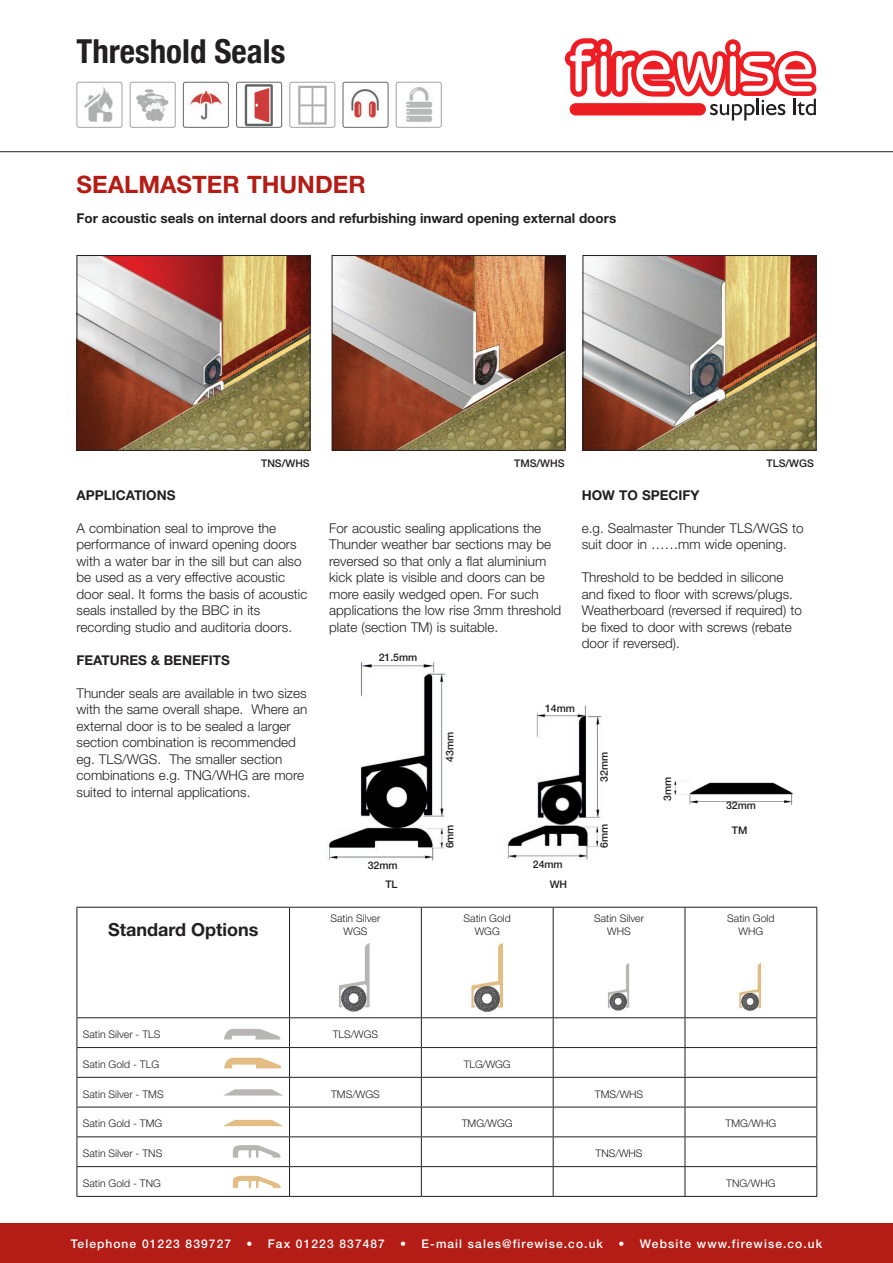
<style>
.page{position:relative;width:893px;height:1263px;background:#fff}
.page>*{position:absolute;margin:0;border:0;box-sizing:border-box;transform-origin:0 0}
.t1{font:700 condensed 33px "Helvetica Neue";color:#231f20}
.t2{font:700 24px "Helvetica Neue";color:#b41d15}
.t3{font:700 18px "Helvetica Neue";color:#231f20}
.t4{font:300 13.5px/16.5px "Helvetica Neue";color:#231f20}
.t5{font:700 13.5px "Helvetica Neue";color:#231f20}
.t6{font:500 12px "Helvetica Neue";letter-spacing:.09em;color:#fff}
.t7{font:300 10.5px/13.5px "Helvetica Neue";color:#231f20;text-align:center}
.t8{font:500 10.5px/19.5px "Helvetica Neue";color:#231f20;text-align:right}
</style>
<div class="page">
<div style="left:0;top:1223px;width:893px;height:40px;background:#b41d15"></div>
<svg style="left:564px;top:38px;width:252px;height:82px"></svg>
<div style="left:570px;top:103px;width:136px;height:12px;background:#ee1d23;border-radius:6px"></div>
<hr style="left:0;top:151px;width:893px;height:1px;background:#231f20">
<img style="left:328px;top:661px;width:118px;height:200px">
<img style="left:585px;top:257px;width:229px;height:192px">
<div style="left:583px;top:255px;width:233px;height:196px;border:1px solid #231f20"></div>
<img style="left:334px;top:257px;width:230px;height:192px">
<div style="left:332px;top:255px;width:234px;height:196px;border:1px solid #231f20"></div>
<img style="left:79px;top:257px;width:229px;height:192px">
<div style="left:77px;top:255px;width:233px;height:196px;border:1px solid #231f20"></div>
<hr style="left:77px;top:907px;width:213px;height:1px;background:#231f20">
<hr style="left:77px;top:907px;width:1px;height:110px;background:#231f20">
<hr style="left:290px;top:907px;width:131px;height:1px;background:#231f20">
<hr style="left:289px;top:907px;width:1px;height:110px;background:#231f20">
<hr style="left:421px;top:907px;width:132px;height:1px;background:#231f20">
<hr style="left:421px;top:907px;width:1px;height:110px;background:#231f20">
<hr style="left:553px;top:907px;width:132px;height:1px;background:#231f20">
<hr style="left:553px;top:907px;width:1px;height:110px;background:#231f20">
<hr style="left:685px;top:907px;width:132px;height:1px;background:#231f20">
<hr style="left:685px;top:907px;width:1px;height:110px;background:#231f20">
<hr style="left:816px;top:907px;width:1px;height:110px;background:#231f20">
<hr style="left:77px;top:1017px;width:213px;height:1px;background:#231f20">
<hr style="left:290px;top:1017px;width:131px;height:1px;background:#231f20">
<hr style="left:421px;top:1017px;width:132px;height:1px;background:#231f20">
<hr style="left:553px;top:1017px;width:132px;height:1px;background:#231f20">
<hr style="left:685px;top:1017px;width:132px;height:1px;background:#231f20">
<hr style="left:77px;top:1047px;width:213px;height:1px;background:#231f20">
<hr style="left:290px;top:1047px;width:131px;height:1px;background:#231f20">
<hr style="left:421px;top:1047px;width:132px;height:1px;background:#231f20">
<hr style="left:553px;top:1047px;width:132px;height:1px;background:#231f20">
<hr style="left:685px;top:1047px;width:132px;height:1px;background:#231f20">
<hr style="left:77px;top:1077px;width:213px;height:1px;background:#231f20">
<hr style="left:290px;top:1077px;width:131px;height:1px;background:#231f20">
<hr style="left:421px;top:1077px;width:132px;height:1px;background:#231f20">
<hr style="left:553px;top:1077px;width:132px;height:1px;background:#231f20">
<hr style="left:685px;top:1077px;width:132px;height:1px;background:#231f20">
<hr style="left:77px;top:1107px;width:213px;height:1px;background:#231f20">
<hr style="left:290px;top:1107px;width:131px;height:1px;background:#231f20">
<hr style="left:421px;top:1107px;width:132px;height:1px;background:#231f20">
<hr style="left:553px;top:1107px;width:132px;height:1px;background:#231f20">
<hr style="left:685px;top:1107px;width:132px;height:1px;background:#231f20">
<hr style="left:77px;top:1136px;width:213px;height:1px;background:#231f20">
<hr style="left:290px;top:1136px;width:131px;height:1px;background:#231f20">
<hr style="left:421px;top:1136px;width:132px;height:1px;background:#231f20">
<hr style="left:553px;top:1136px;width:132px;height:1px;background:#231f20">
<hr style="left:685px;top:1136px;width:132px;height:1px;background:#231f20">
<hr style="left:77px;top:1166px;width:213px;height:1px;background:#231f20">
<svg style="left:77px;top:1018px;width:1px;height:178px"></svg>
<hr style="left:290px;top:1166px;width:131px;height:1px;background:#231f20">
<svg style="left:289px;top:1018px;width:1px;height:178px"></svg>
<hr style="left:421px;top:1166px;width:132px;height:1px;background:#231f20">
<svg style="left:421px;top:1018px;width:1px;height:178px"></svg>
<hr style="left:553px;top:1166px;width:132px;height:1px;background:#231f20">
<svg style="left:553px;top:1018px;width:1px;height:178px"></svg>
<hr style="left:685px;top:1166px;width:132px;height:1px;background:#231f20">
<svg style="left:685px;top:1018px;width:1px;height:178px"></svg>
<svg style="left:816px;top:1018px;width:1px;height:178px"></svg>
<hr style="left:77px;top:1196px;width:213px;height:1px;background:#231f20">
<hr style="left:290px;top:1196px;width:131px;height:1px;background:#231f20">
<hr style="left:421px;top:1196px;width:132px;height:1px;background:#231f20">
<hr style="left:553px;top:1196px;width:132px;height:1px;background:#231f20">
<hr style="left:685px;top:1196px;width:132px;height:1px;background:#231f20">
<img style="left:471px;top:943px;width:33px;height:69px">
<img style="left:339px;top:943px;width:31px;height:69px">
<img style="left:224px;top:1029px;width:57px;height:11px">
<img style="left:608px;top:963px;width:22px;height:48px">
<img style="left:739px;top:963px;width:23px;height:48px">
<img style="left:224px;top:1057px;width:58px;height:12px">
<img style="left:223px;top:1089px;width:60px;height:7px">
<img style="left:223px;top:1119px;width:60px;height:8px">
<img style="left:233px;top:1145px;width:48px;height:13px">
<img style="left:232px;top:1175px;width:49px;height:14px">
<img style="left:673px;top:781px;width:120px;height:24px">
<img style="left:506px;top:705px;width:96px;height:155px">
<img style="left:84px;top:87px;width:29px;height:35px">
<div style="left:77px;top:82px;width:45px;height:46px;border:1px solid #a4a3a3;border-radius:2px"></div>
<img style="left:136px;top:89px;width:33px;height:33px">
<div style="left:130px;top:82px;width:46px;height:46px;border:1px solid #a4a3a3;border-radius:2px"></div>
<img style="left:189px;top:90px;width:33px;height:30px">
<div style="left:183px;top:82px;width:46px;height:46px;border:1px solid #656666;border-radius:2px"></div>
<img style="left:244px;top:84px;width:29px;height:42px">
<div style="left:236px;top:82px;width:46px;height:46px;border:1px solid #656666;border-radius:2px"></div>
<img style="left:298px;top:85px;width:29px;height:40px">
<div style="left:289px;top:82px;width:46px;height:46px;border:1px solid #a4a3a3;border-radius:2px"></div>
<img style="left:351px;top:89px;width:28px;height:29px">
<div style="left:343px;top:82px;width:45px;height:46px;border:1px solid #656666;border-radius:2px"></div>
<img style="left:406px;top:87px;width:27px;height:35px">
<div style="left:396px;top:82px;width:46px;height:46px;border:1px solid #a4a3a3;border-radius:2px"></div>
<h1 class="t1" style="left:77px;top:31px;width:210px">Threshold Seals</h1>
<h2 class="t2" style="left:77px;top:170px;width:291px">SEALMASTER THUNDER</h2>
<p class="t5" style="left:77px;top:210px;width:541px">For acoustic seals on internal doors and refurbishing inward opening external doors</p>
<p class="t8" style="left:261px;top:454px;width:50px">TNS/WHS</p>
<p class="t8" style="left:514px;top:454px;width:52px">TMS/WHS</p>
<p class="t8" style="left:766px;top:454px;width:49px">TLS/WGS</p>
<p class="t5" style="left:77px;top:486px;width:100px">APPLICATIONS</p>
<p class="t4" style="left:77px;top:519px;width:232px">A combination seal to improve the performance of inward opening doors with a water bar in the sill but can also be used as a very effective acoustic door seal. It forms the basis of acoustic seals installed by the BBC in its recording studio and auditoria doors.</p>
<p class="t5" style="left:77px;top:651px;width:155px">FEATURES &amp; BENEFITS</p>
<p class="t4" style="left:77px;top:684px;width:232px">Thunder seals are available in two sizes with the same overall shape. Where an external door is to be sealed a larger section combination is recommended eg. TLS/WGS. The smaller section combinations e.g. TNG/WHG are more suited to internal applications.</p>
<p class="t4" style="left:329px;top:519px;width:234px">For acoustic sealing applications the Thunder weather bar sections may be reversed so that only a flat aluminium kick plate is visible and doors can be more easily wedged open. For such applications the low rise 3mm threshold plate (section TM) is suitable.</p>
<p class="t8" style="left:379px;top:648px;width:40px">21.5mm</p>
<p class="t5" style="left:582px;top:486px;width:119px">HOW TO SPECIFY</p>
<p class="t4" style="left:582px;top:519px;width:223px">e.g. Sealmaster Thunder TLS/WGS to suit door in ……mm wide opening.</p>
<p class="t4" style="left:582px;top:569px;width:222px">Threshold to be bedded in silicone and fixed to floor with screws/plugs.<br>Weatherboard (reversed if required) to be fixed to door with screws (rebate door if reversed).</p>
<p class="t8" style="left:368px;top:855px;width:31px">32mm<br>TL</p>
<p class="t8" style="left:440px;top:761px;width:31px;rotate:-90deg">43mm</p>
<p class="t8" style="left:440px;top:848px;width:26px;rotate:-90deg">6mm</p>
<p class="t8" style="left:545px;top:698px;width:31px">14mm</p>
<p class="t8" style="left:550px;top:854px;width:19px;line-height:20.5px;text-align:left;text-indent:-17px">24mm<br>WH</p>
<p class="t8" style="left:594px;top:781px;width:31px;rotate:-90deg">32mm</p>
<p class="t8" style="left:594px;top:848px;width:26px;rotate:-90deg">6mm</p>
<p class="t8" style="left:658px;top:801px;width:26px;rotate:-90deg">3mm</p>
<p class="t8" style="left:726px;top:796px;width:31px">32mm</p>
<p class="t8" style="left:732px;top:820px;width:17px">TM</p>
<h3 class="t3" style="left:108px;top:919px;width:152px">Standard Options</h3>
<p class="t7" style="left:331px;top:911px;width:51px">Satin Silver<br>WGS</p>
<p class="t7" style="left:464px;top:911px;width:49px">Satin Gold<br>WGG</p>
<p class="t7" style="left:594px;top:911px;width:51px">Satin Silver<br>WHS</p>
<p class="t7" style="left:727px;top:911px;width:49px">Satin Gold<br>WHG</p>
<p class="t7" style="left:83px;top:1027px;width:79px">Satin Silver - TLS</p>
<p class="t7" style="left:333px;top:1027px;width:47px">TLS/WGS</p>
<p class="t7" style="left:83px;top:1057px;width:78px">Satin Gold - TLG</p>
<p class="t7" style="left:464px;top:1057px;width:48px">TLG/WGG</p>
<p class="t7" style="left:83px;top:1087px;width:82px">Satin Silver - TMS</p>
<p class="t7" style="left:331px;top:1087px;width:50px">TMS/WGS</p>
<p class="t7" style="left:595px;top:1087px;width:50px">TMS/WHS</p>
<p class="t7" style="left:83px;top:1117px;width:81px">Satin Gold - TMG</p>
<p class="t7" style="left:462px;top:1117px;width:52px">TMG/WGG</p>
<p class="t7" style="left:726px;top:1117px;width:52px">TMG/WHG</p>
<p class="t7" style="left:83px;top:1146px;width:81px">Satin Silver - TNS</p>
<p class="t7" style="left:596px;top:1146px;width:48px">TNS/WHS</p>
<p class="t7" style="left:83px;top:1176px;width:79px">Satin Gold - TNG</p>
<p class="t7" style="left:726px;top:1176px;width:51px">TNG/WHG</p>
<p class="t6" style="left:71px;top:1236px;width:162px">Telephone 01223 839727</p>
<p class="t6" style="left:246px;top:1236px;width:140px">• Fax 01223 837487</p>
<p class="t6" style="left:400px;top:1236px;width:204px">• E-mail sales@firewise.co.uk</p>
<p class="t6" style="left:618px;top:1236px;width:205px">• Website www.firewise.co.uk</p>
</div>
